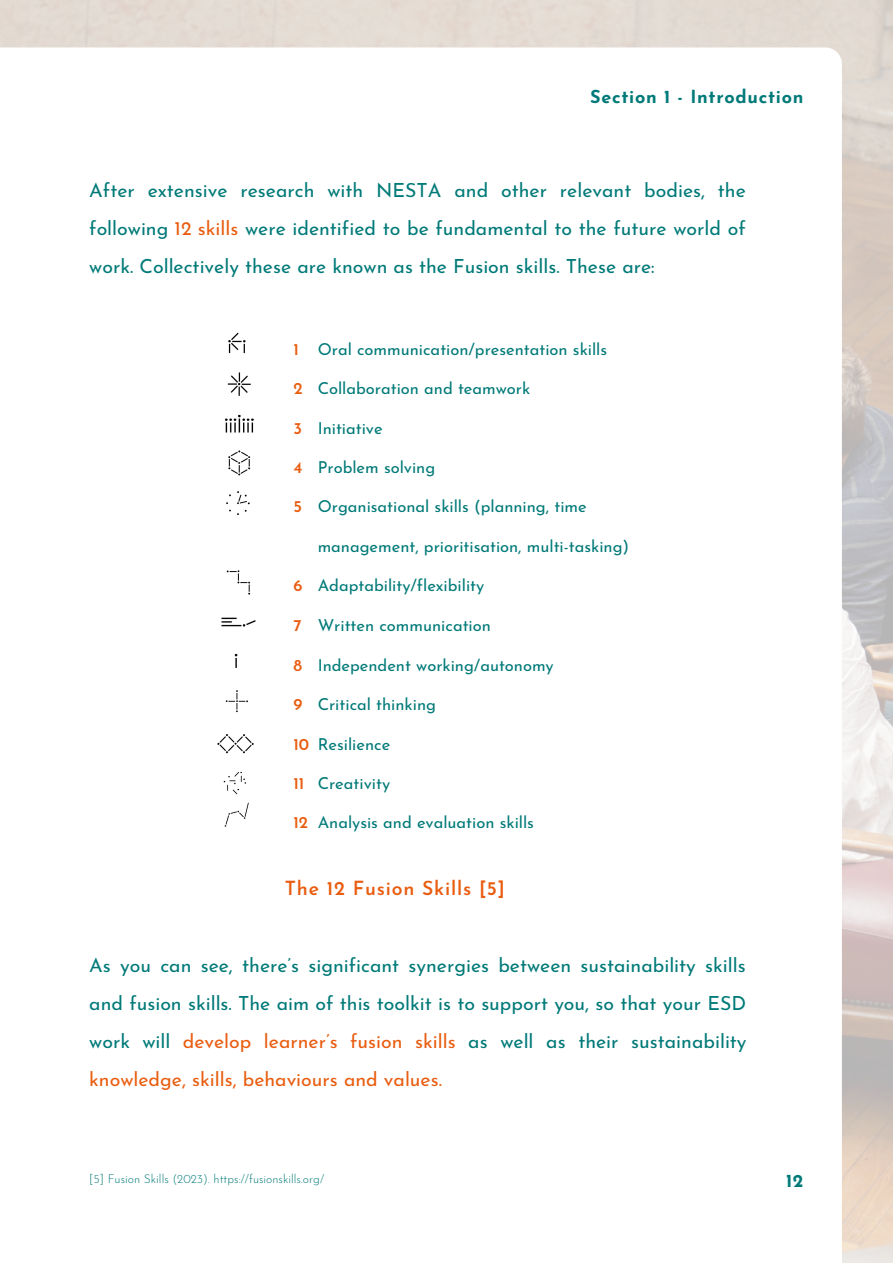
<style>
.page{position:relative;width:893px;height:1264px;background:#fff}
.page>*{position:absolute;margin:0;border:0;box-sizing:border-box;transform-origin:0 0}
.t1{font:19.5px/38.2px "Josefin Sans";color:#007a78;text-align:justify}
.t2{font:600 19.5px "Josefin Sans";letter-spacing:.04em;color:#e95d10}
.t3{font:700 18px "Josefin Sans";letter-spacing:.04em;color:#007a78}
.t4{font:16.5px "Josefin Sans";color:#007a78}
.t5{font:600 16.5px "Josefin Sans";color:#e95d10}
.t6{font:300 12px "Josefin Sans";color:#007a78}
.s1{color:#e95d10}
</style>
<div class="page">
<img style="left:228px;top:332px;width:18px;height:22px">
<img style="left:227px;top:372px;width:24px;height:24px">
<img style="left:224px;top:414px;width:30px;height:19px">
<img style="left:228px;top:450px;width:23px;height:26px">
<img style="left:226px;top:491px;width:24px;height:25px">
<img style="left:226px;top:570px;width:25px;height:25px">
<img style="left:221px;top:617px;width:35px;height:10px">
<img style="left:234px;top:653px;width:4px;height:15px">
<img style="left:225px;top:690px;width:24px;height:23px">
<img style="left:223px;top:771px;width:24px;height:24px">
<img style="left:224px;top:802px;width:25px;height:25px">
<img style="left:217px;top:734px;width:37px;height:20px">
<p class="t3" style="left:590px;top:90px;width:215px">Section 1 - Introduction</p>
<p class="t1" style="left:89px;top:173px;width:658px">After extensive research with NESTA and other relevant bodies, the following <span class="s1">12 skills</span> were identified to be fundamental to the future world of work. Collectively these are known as the Fusion skills. These are:</p>
<p class="t5" style="left:293px;top:342px;width:7px">1</p>
<p class="t5" style="left:293px;top:382px;width:11px">2</p>
<p class="t5" style="left:293px;top:421px;width:10px">3</p>
<p class="t5" style="left:293px;top:460px;width:10px">4</p>
<p class="t5" style="left:293px;top:500px;width:10px">5</p>
<p class="t5" style="left:293px;top:578px;width:11px">6</p>
<p class="t4" style="left:317px;top:342px;width:291px">Oral communication/presentation skills</p>
<p class="t4" style="left:317px;top:382px;width:214px">Collaboration and teamwork</p>
<p class="t4" style="left:317px;top:421px;width:66px">Initiative</p>
<p class="t4" style="left:317px;top:460px;width:119px">Problem solving</p>
<p class="t4" style="left:317px;top:500px;width:270px">Organisational skills (planning, time</p>
<p class="t4" style="left:317px;top:539px;width:313px">management, prioritisation, multi-tasking)</p>
<p class="t4" style="left:317px;top:578px;width:168px">Adaptability/flexibility</p>
<p class="t5" style="left:293px;top:619px;width:10px">7</p>
<p class="t5" style="left:293px;top:658px;width:10px">8</p>
<p class="t5" style="left:293px;top:697px;width:10px">9</p>
<p class="t5" style="left:293px;top:737px;width:17px">10</p>
<p class="t5" style="left:293px;top:776px;width:13px">11</p>
<p class="t5" style="left:293px;top:815px;width:16px">12</p>
<p class="t4" style="left:317px;top:619px;width:175px">Written communication</p>
<p class="t4" style="left:317px;top:658px;width:237px">Independent working/autonomy</p>
<p class="t4" style="left:317px;top:697px;width:120px">Critical thinking</p>
<p class="t4" style="left:317px;top:737px;width:74px">Resilience</p>
<p class="t4" style="left:317px;top:776px;width:74px">Creativity</p>
<p class="t4" style="left:317px;top:815px;width:218px">Analysis and evaluation skills</p>
<p class="t2" style="left:285px;top:879px;width:221px">The 12 Fusion Skills [5]</p>
<p class="t1" style="left:89px;top:947px;width:658px">As you can see, there’s significant synergies between sustainability skills and fusion skills. The aim of this toolkit is to support you, so that your ESD work will <span class="s1">develop learner’s fusion skills</span> as well as their sustainability <span class="s1">knowledge, skills, behaviours and values.</span></p>
<p class="t6" style="left:89px;top:1174px;width:236px">[5] Fusion Skills (2023). https://fusionskills.org/</p>
<p class="t3" style="left:786px;top:1173px;width:19px">12</p>
</div>
